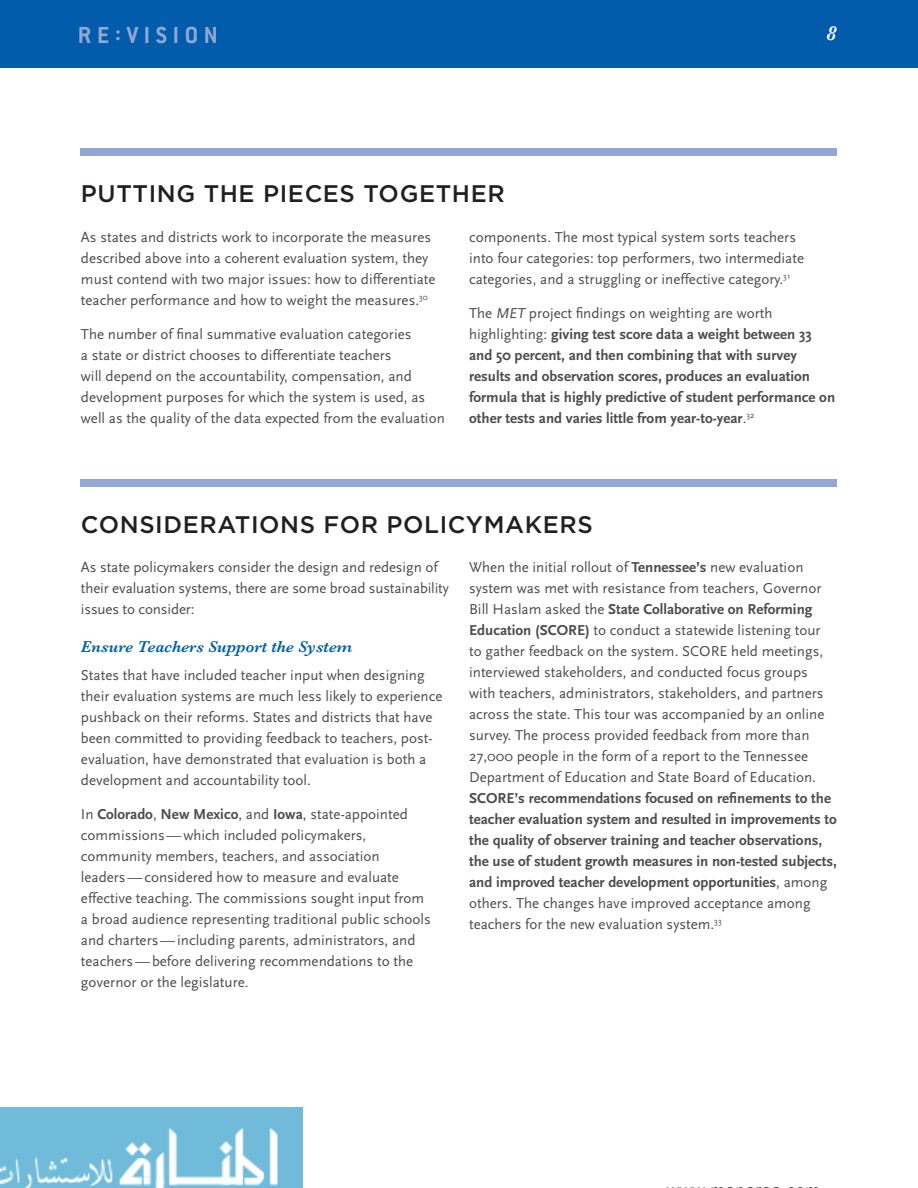
<style>
.page{position:relative;width:918px;height:1188px;background:#fff}
.page>*{position:absolute;margin:0;border:0;box-sizing:border-box;transform-origin:0 0}
.t1{font:700 25.5px "Conduit ITC";letter-spacing:.225em;color:#92a7d4}
.t2{font:500 24px "Gotham";letter-spacing:.025em;color:#231f20}
.t3{font:italic 600 21px "Baskerville";color:#fff}
.t4{font:italic 600 16.5px "Baskerville";color:#015dab}
.t5{font:15px/21px "Scala Sans";color:#4b4c4d}
.t6{font:700 15px/21px "Scala Sans";color:#4b4c4d}
.s1{font-weight:400}
.s2{font-weight:400;font-style:italic}
.s3{font-weight:700}
</style>
<div class="page">
<img style="left:0;top:1107px;width:303px;height:81px">
<div style="left:0;top:0;width:918px;height:67px;background:#015dab"></div>
<div style="left:81px;top:479px;width:756px;height:7px;background:#92a7d4"></div>
<div style="left:81px;top:148px;width:756px;height:8px;background:#92a7d4"></div>
<h1 class="t1" style="left:78px;top:27px;width:141px">RE:VISION</h1>
<h3 class="t3" style="left:826px;top:21px;width:12px">8</h3>
<h2 class="t2" style="left:81px;top:185px;width:425px">PUTTING THE PIECES TOGETHER</h2>
<p class="t5" style="left:81px;top:227px;width:356px">As states and districts work to incorporate the measures described above into a coherent evaluation system, they must contend with two major issues: how to differentiate teacher performance and how to weight the measures.<sup>30</sup></p>
<p class="t5" style="left:81px;top:325px;width:365px">The number of final summative evaluation categories<br>a state or district chooses to differentiate teachers<br>will depend on the accountability, compensation, and development purposes for which the system is used, as well as the quality of the data expected from the evaluation</p>
<p class="t5" style="left:469px;top:227px;width:336px">components. The most typical system sorts teachers into four categories: top performers, two intermediate categories, and a struggling or ineffective category.<sup>31</sup></p>
<p class="t6" style="left:469px;top:304px;width:368px"><span class="s1">The</span> <span class="s2">MET</span> <span class="s1">project findings on weighting are worth highlighting:</span> giving test score data a weight between 33 and 50 percent, and then combining that with survey results and observation scores, produces an evaluation formula that is highly predictive of student performance on other tests and varies little from year-to-year<span class="s1">.</span><sup>32</sup></p>
<h2 class="t2" style="left:81px;top:515px;width:513px">CONSIDERATIONS FOR POLICYMAKERS</h2>
<p class="t5" style="left:81px;top:558px;width:369px">As state policymakers consider the design and redesign of their evaluation systems, there are some broad sustainability issues to consider:</p>
<p class="t4" style="left:81px;top:637px;width:273px">Ensure Teachers Support the System</p>
<p class="t5" style="left:81px;top:665px;width:363px">States that have included teacher input when designing their evaluation systems are much less likely to experience pushback on their reforms. States and districts that have been committed to providing feedback to teachers, post&shy;evaluation, have demonstrated that evaluation is both a development and accountability tool.</p>
<p class="t5" style="left:81px;top:805px;width:351px">In <span class="s3">Colorado</span>, <span class="s3">New Mexico</span>, and <span class="s3">Iowa</span>, state-appointed commissions — which included policymakers, community members, teachers, and association<br>leaders — considered how to measure and evaluate effective teaching. The commissions sought input from a broad audience representing traditional public schools and charters — including parents, administrators, and teachers — before delivering recommendations to the governor or the legislature.</p>
<p class="t5" style="left:469px;top:558px;width:357px">When the initial rollout of <span class="s3">Tennessee’s</span> new evaluation system was met with resistance from teachers, Governor Bill Haslam asked the <span class="s3">State Collaborative on Reforming Education (SCORE)</span> to conduct a statewide listening tour to gather feedback on the system. SCORE held meetings, interviewed stakeholders, and conducted focus groups with teachers, administrators, stakeholders, and partners across the state. This tour was accompanied by an online survey. The process provided feedback from more than 27,000 people in the form of a report to the Tennessee Department of Education and State Board of Education.</p>
<p class="t6" style="left:469px;top:789px;width:369px">SCORE’s recommendations focused on refinements to the teacher evaluation system and resulted in improvements to the quality of observer training and teacher observations, the use of student growth measures in non-tested subjects, and improved teacher development opportunities<span class="s1">, among others. The changes have improved acceptance among teachers for the new evaluation system.</span><sup>33</sup></p>
</div>
